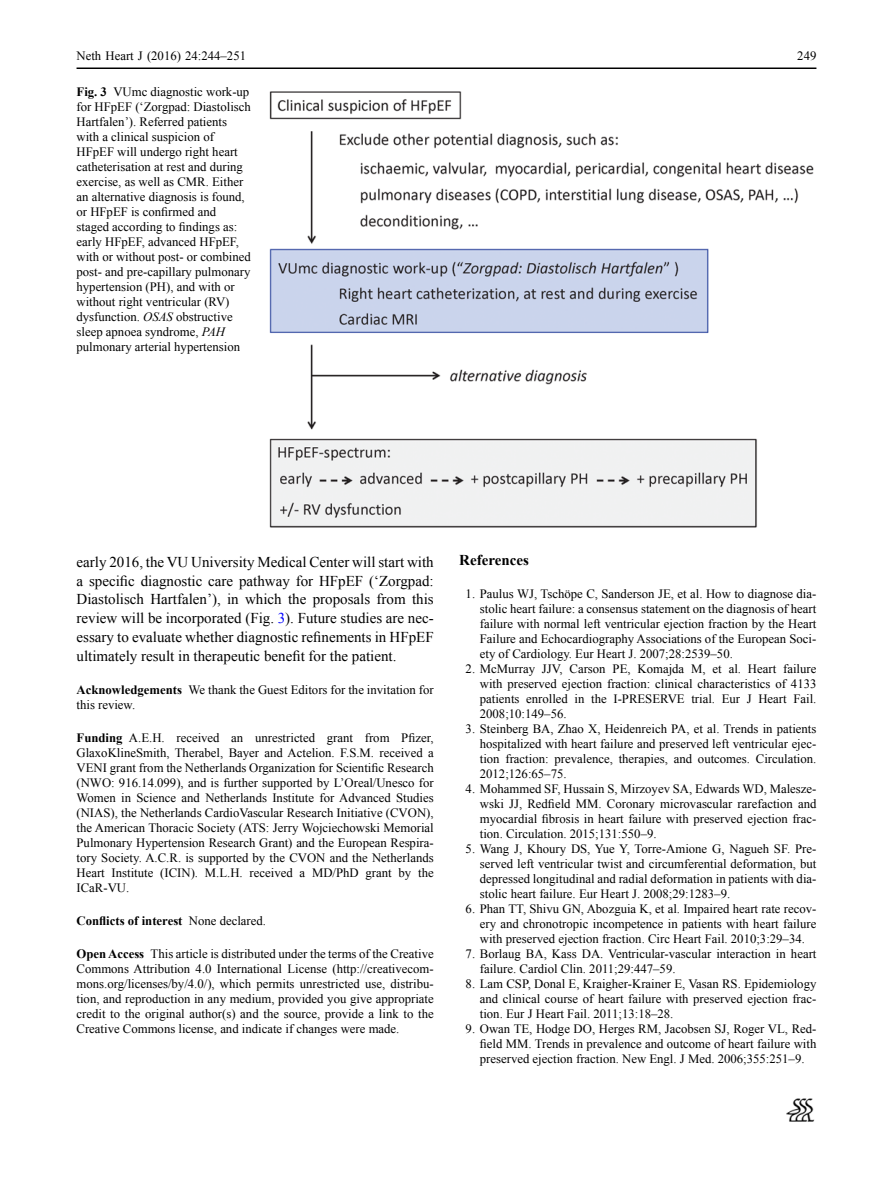
<style>
.page{position:relative;width:893px;height:1187px;background:#fff}
.page>*{position:absolute;margin:0;border:0;box-sizing:border-box;transform-origin:0 0}
.t1{font:15px/18.8px "Times New Roman";color:#000;text-align:justify}
.t2{font:700 15px "Times New Roman";color:#000}
.t3{font:12.75px/15px "Times New Roman";color:#000;text-align:justify}
.t4{font:700 12.75px "Times New Roman";color:#000}
.s1{font-weight:700}
.s2{font-style:italic}
.s3{color:#00f}
.s4{font-weight:400}
</style>
<div class="page">
<hr style="left:77px;top:67px;width:739px;height:2px;background:#000">
<img style="left:269px;top:91px;width:545px;height:437px">
<img style="left:786px;top:1098px;width:29px;height:24px">
<p class="t3" style="left:77px;top:48px;width:171px">Neth Heart J (2016) 24:244–251</p>
<p class="t3" style="left:797px;top:48px;width:21px">249</p>
<p class="t3" style="left:77px;top:84px;width:176px;text-align:left"><span class="s1">Fig. 3</span> VUmc diagnostic work-up for HFpEF (‘Zorgpad: Diastolisch<br>Hartfalen’). Referred patients with a clinical suspicion of<br>HFpEF will undergo right heart catheterisation at rest and during exercise, as well as CMR. Either an alternative diagnosis is found, or HFpEF is confirmed and staged according to findings as: early HFpEF, advanced HFpEF, with or without post- or combined post- and pre-capillary pulmonary hypertension (PH), and with or without right ventricular (RV) dysfunction. <span class="s2">OSAS</span> obstructive sleep apnoea syndrome, <span class="s2">PAH </span>pulmonary arterial hypertension</p>
<p class="t1" style="left:77px;top:552px;width:359px">early 2016, the VU University Medical Center will start with a specific diagnostic care pathway for HFpEF (‘Zorgpad:<br>Diastolisch Hartfalen’), in which the proposals from this review will be incorporated (Fig. <span class="s3">3</span>). Future studies are nec&shy;essary to evaluate whether diagnostic refinements in HFpEF ultimately result in therapeutic benefit for the patient.</p>
<p class="t3" style="left:77px;top:681px;width:359px"><span class="s1">Acknowledgements</span> We thank the Guest Editors for the invitation for this review.</p>
<p class="t3" style="left:77px;top:729px;width:359px"><span class="s1">Funding</span> A.E.H. received an unrestricted grant from Pfizer, GlaxoKlineSmith, Therabel, Bayer and Actelion. F.S.M. received a VENI grant from the Netherlands Organization for Scientific Research (NWO: 916.14.099), and is further supported by L’Oreal/Unesco for Women in Science and Netherlands Institute for Advanced Studies (NIAS), the Netherlands CardioVascular Research Initiative (CVON), the American Thoracic Society (ATS: Jerry Wojciechowski Memorial Pulmonary Hypertension Research Grant) and the European Respira&shy;tory Society. A.C.R. is supported by the CVON and the Netherlands Heart Institute (ICIN). M.L.H. received a MD/PhD grant by the ICaR-VU.</p>
<p class="t4" style="left:77px;top:911px;width:191px">Conflicts of interest <span class="s4">None declared.</span></p>
<p class="t3" style="left:77px;top:945px;width:359px"><span class="s1">Open Access</span> This article is distributed under the terms of the Creative Commons Attribution 4.0 International License (http://creativecom&shy;mons.org/licenses/by/4.0/), which permits unrestricted use, distribu&shy;tion, and reproduction in any medium, provided you give appropriate credit to the original author(s) and the source, provide a link to the Creative Commons license, and indicate if changes were made.</p>
<p class="t2" style="left:459px;top:549px;width:71px">References</p>
<p class="t3" style="left:480px;top:586px;width:338px;text-indent:-14px">1. Paulus WJ, Tschöpe C, Sanderson JE, et al. How to diagnose dia&shy;stolic heart failure: a consensus statement on the diagnosis of heart failure with normal left ventricular ejection fraction by the Heart Failure and Echocardiography Associations of the European Soci&shy;ety of Cardiology. Eur Heart J. 2007;28:2539–50.</p>
<p class="t3" style="left:480px;top:661px;width:338px;text-indent:-14px">2. McMurray JJV, Carson PE, Komajda M, et al. Heart failure with preserved ejection fraction: clinical characteristics of 4133 patients enrolled in the I-PRESERVE trial. Eur J Heart Fail.<br>2008;10:149–56.</p>
<p class="t3" style="left:480px;top:721px;width:338px;text-indent:-14px">3. Steinberg BA, Zhao X, Heidenreich PA, et al. Trends in patients hospitalized with heart failure and preserved left ventricular ejec&shy;tion fraction: prevalence, therapies, and outcomes. Circulation.<br>2012;126:65–75.</p>
<p class="t3" style="left:480px;top:781px;width:338px;text-indent:-14px">4. Mohammed SF, Hussain S, Mirzoyev SA, Edwards WD, Malesze&shy;wski JJ, Redfield MM. Coronary microvascular rarefaction and myocardial fibrosis in heart failure with preserved ejection frac&shy;tion. Circulation. 2015;131:550–9.</p>
<p class="t3" style="left:480px;top:841px;width:338px;text-indent:-14px">5. Wang J, Khoury DS, Yue Y, Torre-Amione G, Nagueh SF. Pre&shy;served left ventricular twist and circumferential deformation, but depressed longitudinal and radial deformation in patients with dia&shy;stolic heart failure. Eur Heart J. 2008;29:1283–9.</p>
<p class="t3" style="left:480px;top:901px;width:338px;text-indent:-14px">6. Phan TT, Shivu GN, Abozguia K, et al. Impaired heart rate recov&shy;ery and chronotropic incompetence in patients with heart failure with preserved ejection fraction. Circ Heart Fail. 2010;3:29–34.</p>
<p class="t3" style="left:480px;top:946px;width:338px;text-indent:-14px">7. Borlaug BA, Kass DA. Ventricular-vascular interaction in heart failure. Cardiol Clin. 2011;29:447–59.</p>
<p class="t3" style="left:480px;top:976px;width:338px;text-indent:-14px">8. Lam CSP, Donal E, Kraigher-Krainer E, Vasan RS. Epidemiology and clinical course of heart failure with preserved ejection frac&shy;tion. Eur J Heart Fail. 2011;13:18–28.</p>
<p class="t3" style="left:480px;top:1021px;width:338px;text-indent:-14px">9. Owan TE, Hodge DO, Herges RM, Jacobsen SJ, Roger VL, Red&shy;field MM. Trends in prevalence and outcome of heart failure with preserved ejection fraction. New Engl. J Med. 2006;355:251–9.</p>
</div>
